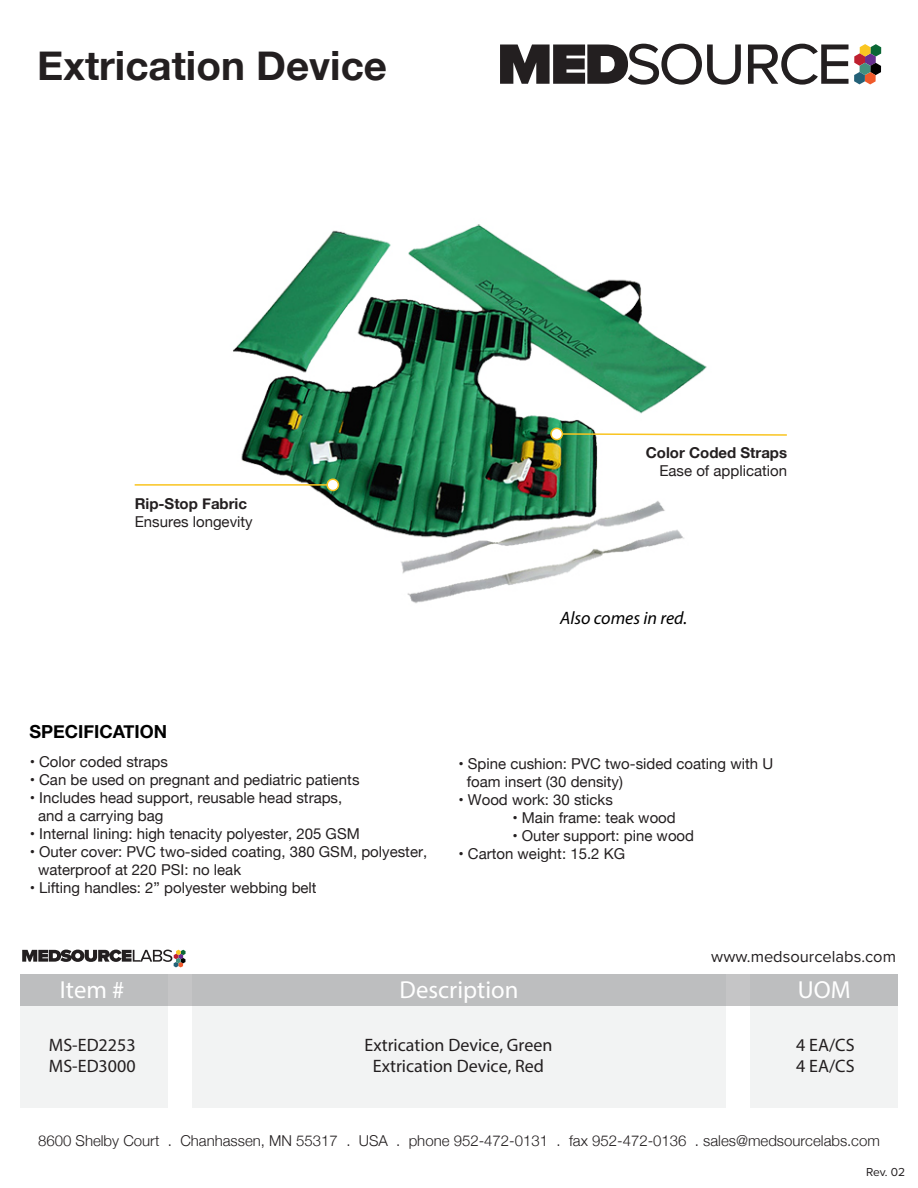
<style>
.page{position:relative;width:918px;height:1188px;background:#fff}
.page>*{position:absolute;margin:0;border:0;box-sizing:border-box;transform-origin:0 0}
.t1{font:700 40.35px "Helvetica Neue";color:#231f20}
.t2{font:24.75px "Myriad Pro";color:#fff}
.t3{font:18px/21.6px "Myriad Pro";color:#231f20}
.t4{font:italic 18px "Myriad Pro";color:#000}
.t5{font:700 18px "Helvetica Neue";color:#000}
.t6{font:16.5px "Proxima Nova";color:#231f20}
.t7{font:15px/18px "Helvetica Neue";color:#231f20}
.t8{font:300 15px "Helvetica Neue";color:#231f20}
.t9{font:700 15px "Helvetica Neue";color:#231f20}
.t10{font:12px "Proxima Nova";color:#231f20}
</style>
<div class="page">
<div style="left:20px;top:974px;width:148px;height:133px;background:#f2f3f3"></div>
<div style="left:192px;top:974px;width:534px;height:133px;background:#f2f3f3"></div>
<div style="left:750px;top:974px;width:148px;height:133px;background:#f2f3f3"></div>
<div style="left:20px;top:974px;width:878px;height:32px;background:#bdbebf"></div>
<svg style="left:22px;top:950px;width:164px;height:17px"></svg>
<svg style="left:500px;top:44px;width:381px;height:41px"></svg>
<img style="left:233px;top:224px;width:474px;height:380px">
<hr style="left:135px;top:484px;width:198px;height:2px;background:#f9c41f">
<svg style="left:326px;top:479px;width:13px;height:12px"></svg>
<svg style="left:550px;top:428px;width:237px;height:12px"></svg>
<h1 class="t1" style="left:37px;top:34px;width:351px">Extrication Device</h1>
<p class="t9" style="left:135px;top:491px;width:114px">Rip-Stop Fabric</p>
<p class="t7" style="left:135px;top:513px;width:120px">Ensures longevity</p>
<p class="t9" style="left:646px;top:440px;width:143px">Color Coded Straps</p>
<p class="t7" style="left:659px;top:462px;width:129px">Ease of application</p>
<p class="t4" style="left:560px;top:607px;width:129px">Also comes in red.</p>
<p class="t5" style="left:29px;top:718px;width:139px">SPECIFICATION</p>
<p class="t7" style="left:30px;top:754px;width:140px">• Color coded straps</p>
<p class="t7" style="left:30px;top:772px;width:331px">• Can be used on pregnant and pediatric patients</p>
<p class="t7" style="left:38px;top:790px;width:306px;text-indent:-8px">• Includes head support, reusable head straps, and a carrying bag</p>
<p class="t7" style="left:30px;top:826px;width:332px">• Internal lining: high tenacity polyester, 205 GSM</p>
<p class="t7" style="left:38px;top:844px;width:391px;text-indent:-8px">• Outer cover: PVC two-sided coating, 380 GSM, polyester, waterproof at 220 PSI: no leak</p>
<p class="t7" style="left:30px;top:880px;width:288px">• Lifting handles: 2” polyester webbing belt</p>
<p class="t7" style="left:467px;top:755px;width:308px;text-indent:-8px">• Spine cushion: PVC two-sided coating with U foam insert (30 density)</p>
<p class="t7" style="left:458px;top:791px;width:156px">• Wood work: 30 sticks</p>
<p class="t7" style="left:512px;top:809px;width:165px">• Main frame: teak wood</p>
<p class="t7" style="left:512px;top:827px;width:183px">• Outer support: pine wood</p>
<p class="t7" style="left:458px;top:845px;width:168px">• Carton weight: 15.2 KG</p>
<p class="t6" style="left:711px;top:944px;width:186px">www.medsourcelabs.com</p>
<h2 class="t2" style="left:60px;top:975px;width:66px">Item #</h2>
<h2 class="t2" style="left:400px;top:975px;width:120px">Description</h2>
<h2 class="t2" style="left:798px;top:975px;width:54px">UOM</h2>
<p class="t3" style="left:365px;top:1034px;width:189px;text-align:center">Extrication Device, Green<br>Extrication Device, Red</p>
<p class="t3" style="left:49px;top:1034px;width:88px">MS-ED2253<br>MS-ED3000</p>
<p class="t3" style="left:796px;top:1034px;width:60px">4 EA/CS<br>4 EA/CS</p>
<p class="t8" style="left:38px;top:1129px;width:843px">8600 Shelby Court . Chanhassen, MN 55317 . USA . phone 952-472-0131 . fax 952-472-0136 . sales@medsourcelabs.com</p>
<p class="t10" style="left:866px;top:1163px;width:41px">Rev. 02</p>
</div>
